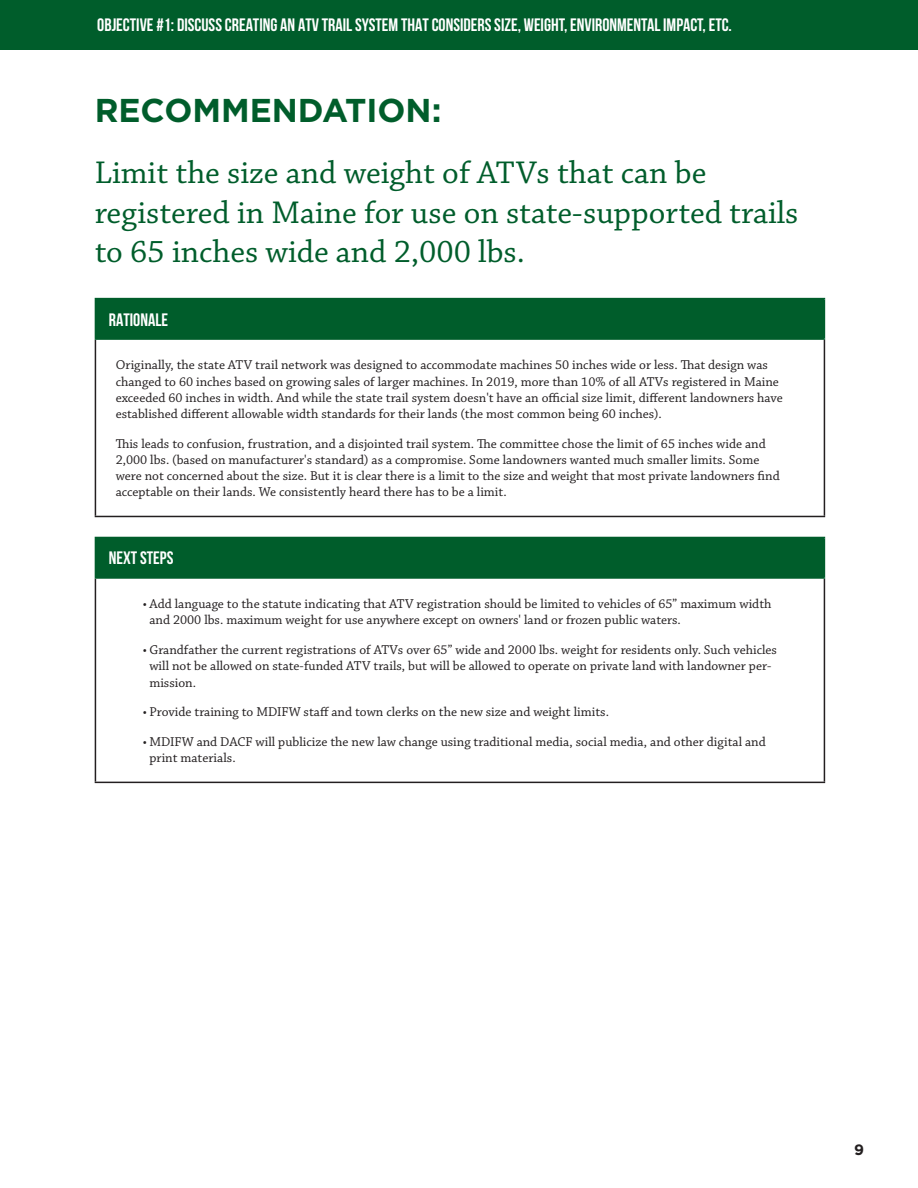
<style>
.page{position:relative;width:918px;height:1188px;background:#fff}
.page>*{position:absolute;margin:0;border:0;box-sizing:border-box;transform-origin:0 0}
.t1{font:33px/39.6px "Chaparral Pro";color:#005d2b}
.t2{font:700 33px "Gotham";color:#005d2b}
.t3{font:700 18px "Bebas Neue";color:#fff}
.t4{font:700 15px "Gotham";color:#231f20}
.Paragraph_Style_1{font:13.5px/16.2px "Chaparral Pro";color:#231f20}
</style>
<div class="page">
<div style="left:0;top:0;width:918px;height:50px;background:#005d2b"></div>
<div style="left:95px;top:299px;width:729px;height:40px;background:#005d2b"></div>
<hr style="left:95px;top:340px;width:1px;height:176px;background:#231f20">
<hr style="left:824px;top:340px;width:1px;height:176px;background:#231f20">
<hr style="left:95px;top:516px;width:730px;height:1px;background:#231f20">
<hr style="left:95px;top:298px;width:730px;height:1px;background:#005d2b">
<hr style="left:824px;top:299px;width:1px;height:39px;background:#005d2b">
<hr style="left:95px;top:338px;width:730px;height:2px;background:#005d2b">
<div style="left:95px;top:537px;width:729px;height:41px;background:#005d2b"></div>
<hr style="left:95px;top:579px;width:1px;height:203px;background:#231f20">
<hr style="left:824px;top:579px;width:1px;height:203px;background:#231f20">
<hr style="left:95px;top:782px;width:730px;height:1px;background:#231f20">
<hr style="left:95px;top:537px;width:730px;height:1px;background:#005d2b">
<hr style="left:824px;top:538px;width:1px;height:39px;background:#005d2b">
<hr style="left:95px;top:577px;width:730px;height:2px;background:#005d2b">
<p class="t3" style="left:97px;top:15px;width:636px">OBJECTIVE #1: DISCUSS CREATING AN ATV TRAIL SYSTEM THAT CONSIDERS SIZE, WEIGHT, ENVIRONMENTAL IMPACT, ETC.</p>
<p class="t2" style="left:95px;top:88px;width:348px">RECOMMENDATION:</p>
<p class="t1" style="left:95px;top:154px;width:705px">Limit the size and weight of ATVs that can be registered in Maine for use on state-supported trails to 65 inches wide and 2,000 lbs.</p>
<p class="t3" style="left:109px;top:309px;width:61px">RATIONALE</p>
<p class="Paragraph_Style_1" style="left:116px;top:357px;width:669px">Originally, the state ATV trail network was designed to accommodate machines 50 inches wide or less. That design was changed to 60 inches based on growing sales of larger machines. In 2019, more than 10% of all ATVs registered in Maine exceeded 60 inches in width. And while the state trail system doesn't have an official size limit, different landowners have established different allowable width standards for their lands (the most common being 60 inches).</p>
<p class="Paragraph_Style_1" style="left:116px;top:436px;width:666px">This leads to confusion, frustration, and a disjointed trail system. The committee chose the limit of 65 inches wide and 2,000 lbs. (based on manufacturer's standard) as a compromise. Some landowners wanted much smaller limits. Some were not concerned about the size. But it is clear there is a limit to the size and weight that most private landowners find acceptable on their lands. We consistently heard there has to be a limit.</p>
<p class="t3" style="left:109px;top:548px;width:66px">NEXT STEPS</p>
<p class="Paragraph_Style_1" style="left:149px;top:596px;width:624px;text-indent:-7px">• Add language to the statute indicating that ATV registration should be limited to vehicles of 65” maximum width and 2000 lbs. maximum weight for use anywhere except on owners' land or frozen public waters.</p>
<p class="Paragraph_Style_1" style="left:149px;top:642px;width:629px;text-indent:-7px">• Grandfather the current registrations of ATVs over 65” wide and 2000 lbs. weight for residents only. Such vehicles will not be allowed on state-funded ATV trails, but will be allowed to operate on private land with landowner per&shy;mission.</p>
<p class="Paragraph_Style_1" style="left:143px;top:704px;width:468px">• Provide training to MDIFW staff and town clerks on the new size and weight limits.</p>
<p class="Paragraph_Style_1" style="left:149px;top:734px;width:618px;text-indent:-7px">• MDIFW and DACF will publicize the new law change using traditional media, social media, and other digital and print materials.</p>
<p class="t4" style="left:854px;top:1139px;width:11px">9</p>
</div>
